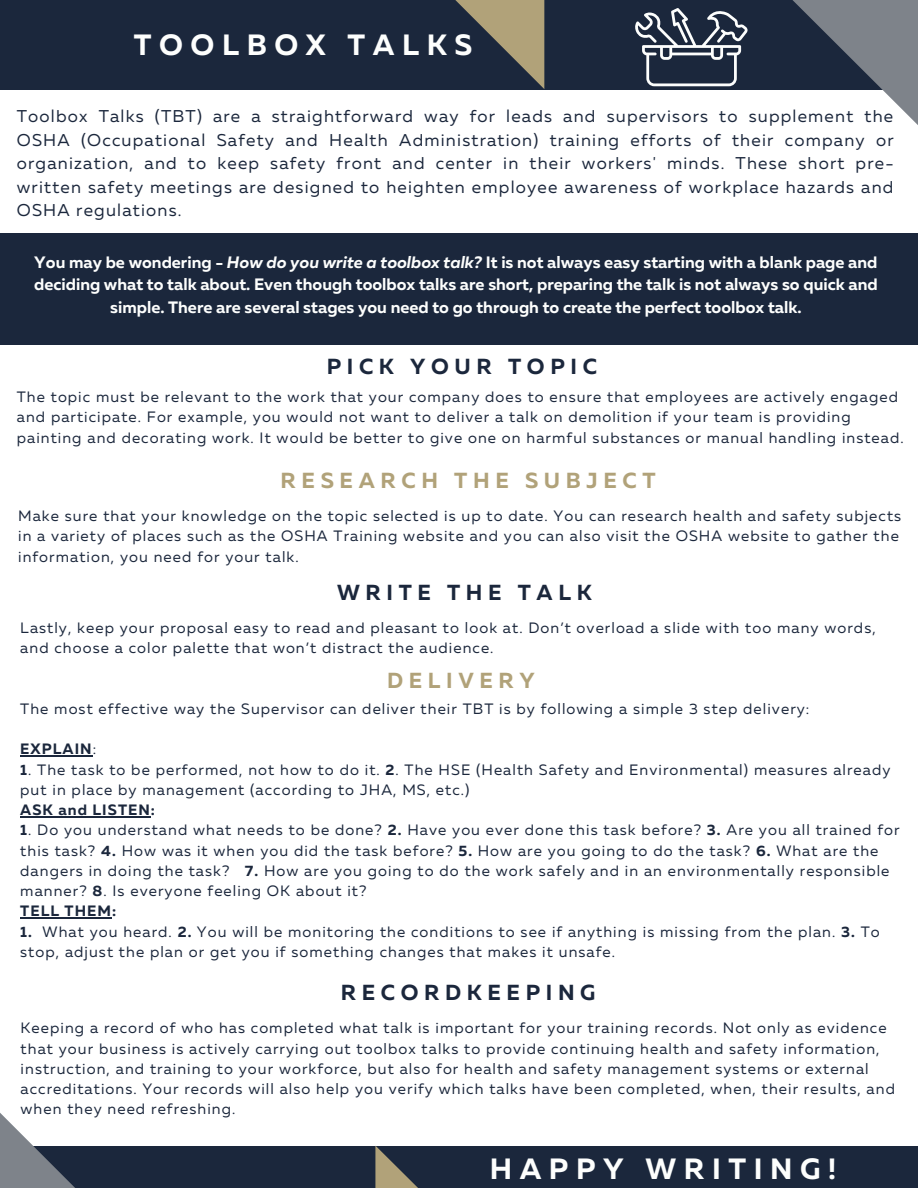
<style>
.page{position:relative;width:918px;height:1188px;background:#fff}
.page>*{position:absolute;margin:0;border:0;box-sizing:border-box;transform-origin:0 0}
.t1{font:700 29.25px "Muller";letter-spacing:.26em;color:#fdfefd}
.t2{font:700 21.75px "Muller";letter-spacing:.26em;color:#1b273c}
.t3{font:700 21.75px "Muller";letter-spacing:.26em;color:#b1a279}
.t4{font:17.1px/23.7px "Muller";letter-spacing:.07em;color:#1b273c;text-align:justify}
.t5{font:700 16.5px/22.5px "Muller";color:#fdfefd;text-align:center}
.t6{font:15px/20.2px "Muller";letter-spacing:.07em;color:#1b273c}
.t7{font:700 15px "Muller";letter-spacing:.07em;color:#1b273c}
.s1{font-style:italic}
.s2{font-weight:400}
.s3{font-weight:700}
</style>
<div class="page">
<div style="left:0;top:1146px;width:918px;height:42px;background:#1b273c"></div>
<svg style="left:376px;top:1146px;width:42px;height:42px"></svg>
<div style="left:0;top:0;width:918px;height:90px;background:#1b273c"></div>
<svg style="left:455px;top:0;width:89px;height:89px"></svg>
<svg style="left:0;top:1113px;width:75px;height:75px"></svg>
<div style="left:0;top:233px;width:918px;height:112px;background:#1b273c"></div>
<svg style="left:635px;top:0;width:283px;height:125px"></svg>
<hr style="left:20px;top:755px;width:73px;height:2px;background:#1b273c">
<hr style="left:20px;top:816px;width:131px;height:1px;background:#1b273c">
<hr style="left:20px;top:917px;width:92px;height:2px;background:#1b273c">
<p class="t1" style="left:134px;top:32px;width:340px">TOOLBOX TALKS</p>
<p class="t4" style="left:17px;top:105px;width:879px">Toolbox Talks (TBT) are a straightforward way for leads and supervisors to supplement the OSHA (Occupational Safety and Health Administration) training efforts of their company or organization, and to keep safety front and center in their workers' minds. These short pre&shy;written safety meetings are designed to heighten employee awareness of workplace hazards and OSHA regulations.</p>
<p class="t5" style="left:34px;top:252px;width:845px">You may be wondering - <span class="s1">How do you write a toolbox talk?</span> It is not always easy starting with a blank page and deciding what to talk about. Even though toolbox talks are short, preparing the talk is not always so quick and simple. There are several stages you need to go through to create the perfect toolbox talk.</p>
<p class="t2" style="left:327px;top:358px;width:272px">PICK YOUR TOPIC</p>
<p class="t6" style="left:17px;top:388px;width:888px">The topic must be relevant to the work that your company does to ensure that employees are actively engaged and participate. For example, you would not want to deliver a talk on demolition if your team is providing painting and decorating work. It would be better to give one on harmful substances or manual handling instead.</p>
<p class="t3" style="left:281px;top:472px;width:377px">RESEARCH THE SUBJECT</p>
<p class="t6" style="left:18px;top:507px;width:885px">Make sure that your knowledge on the topic selected is up to date. You can research health and safety subjects in a variety of places such as the OSHA Training website and you can also visit the OSHA website to gather the information, you need for your talk.</p>
<p class="t2" style="left:337px;top:584px;width:256px">WRITE THE TALK</p>
<p class="t6" style="left:20px;top:619px;width:857px">Lastly, keep your proposal easy to read and pleasant to look at. Don’t overload a slide with too many words, and choose a color palette that won’t distract the audience.</p>
<p class="t3" style="left:387px;top:671px;width:149px">DELIVERY</p>
<p class="t6" style="left:20px;top:700px;width:791px">The most effective way the Supervisor can deliver their TBT is by following a simple 3 step delivery:</p>
<p class="t7" style="left:20px;top:743px;width:78px">EXPLAIN<span class="s2">:</span></p>
<p class="t6" style="left:20px;top:760px;width:872px"><span class="s3">1</span>. The task to be performed, not how to do it. <span class="s3">2</span>. The HSE (Health Safety and Environmental) measures already put in place by management (according to JHA, MS, etc.)</p>
<p class="t7" style="left:20px;top:804px;width:136px">ASK and LISTEN:</p>
<p class="t6" style="left:20px;top:821px;width:881px"><span class="s3">1</span>. Do you understand what needs to be done? <span class="s3">2.</span> Have you ever done this task before? <span class="s3">3.</span> Are you all trained for this task? <span class="s3">4.</span> How was it when you did the task before? <span class="s3">5.</span> How are you going to do the task? <span class="s3">6.</span> What are the dangers in doing the task? <span class="s3">7.</span> How are you going to do the work safely and in an environmentally responsible manner? <span class="s3">8</span>. Is everyone feeling OK about it?</p>
<p class="t7" style="left:20px;top:905px;width:98px">TELL THEM:</p>
<p class="t6" style="left:20px;top:922px;width:861px"><span class="s3">1.</span> What you heard. <span class="s3">2.</span> You will be monitoring the conditions to see if anything is missing from the plan. <span class="s3">3.</span> To stop, adjust the plan or get you if something changes that makes it unsafe.</p>
<p class="t2" style="left:341px;top:984px;width:256px">RECORDKEEPING</p>
<p class="t6" style="left:21px;top:1019px;width:876px">Keeping a record of who has completed what talk is important for your training records. Not only as evidence that your business is actively carrying out toolbox talks to provide continuing health and safety information, instruction, and training to your workforce, but also for health and safety management systems or external accreditations. Your records will also help you verify which talks have been completed, when, their results, and when they need refreshing.</p>
<p class="t1" style="left:490px;top:1156px;width:348px">HAPPY WRITING!</p>
</div>
